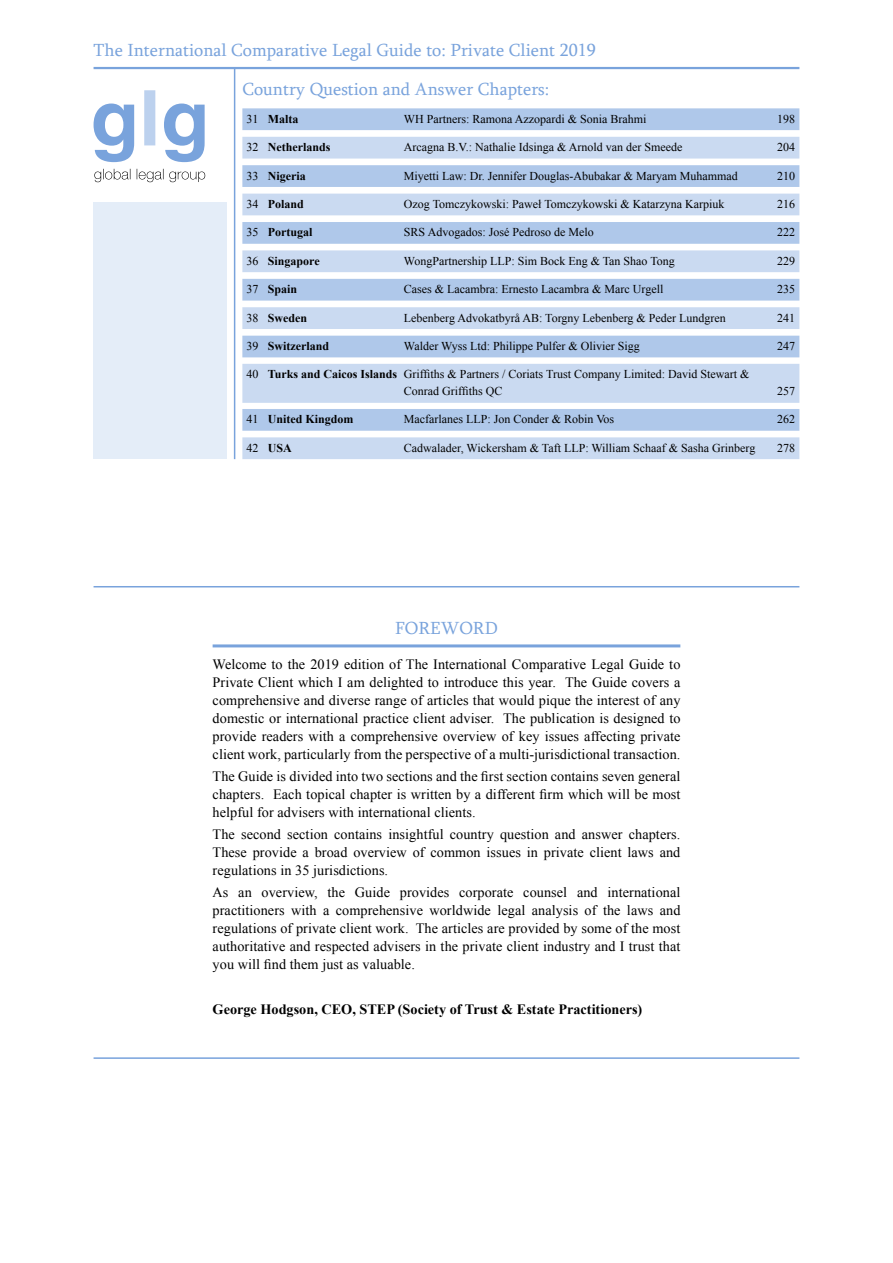
<style>
.page{position:relative;width:893px;height:1263px;background:#fff}
.page>*{position:absolute;margin:0;border:0;box-sizing:border-box;transform-origin:0 0}
.t1{font:18px "Sylfaen";color:#79a3dc}
.t2{font:14.25px/18px "Times New Roman";letter-spacing:.005em;color:#000;text-align:justify}
.t3{font:700 14.25px "Times New Roman";color:#000}
.t4{font:12px/16.5px "Times New Roman";color:#000}
.t5{font:700 12px "Times New Roman";color:#000}
.s1{font-weight:400}
.s2{font-weight:700}
</style>
<div class="page">
<hr style="left:94px;top:1057px;width:705px;height:2px;background:#79a3dc">
<hr style="left:94px;top:586px;width:705px;height:1px;background:#79a3dc">
<hr style="left:213px;top:644px;width:467px;height:3px;background:#79a3dc">
<hr style="left:94px;top:67px;width:705px;height:2px;background:#79a3dc">
<hr style="left:234px;top:68px;width:1px;height:391px;background:#79a3dc">
<div style="left:94px;top:202px;width:133px;height:257px;background:#e4edf8"></div>
<div style="left:242px;top:108px;width:557px;height:22px;background:#afc8ea"></div>
<div style="left:242px;top:137px;width:557px;height:22px;background:#cadaf1"></div>
<div style="left:242px;top:165px;width:557px;height:22px;background:#afc8ea"></div>
<div style="left:242px;top:194px;width:557px;height:21px;background:#cadaf1"></div>
<div style="left:242px;top:222px;width:557px;height:22px;background:#afc8ea"></div>
<div style="left:242px;top:250px;width:557px;height:22px;background:#cadaf1"></div>
<div style="left:242px;top:279px;width:557px;height:22px;background:#afc8ea"></div>
<div style="left:242px;top:307px;width:557px;height:22px;background:#cadaf1"></div>
<div style="left:242px;top:336px;width:557px;height:21px;background:#afc8ea"></div>
<div style="left:242px;top:364px;width:557px;height:39px;background:#cadaf1"></div>
<div style="left:242px;top:409px;width:557px;height:22px;background:#afc8ea"></div>
<div style="left:242px;top:437px;width:557px;height:22px;background:#cadaf1"></div>
<svg style="left:94px;top:169px;width:111px;height:13px"></svg>
<svg style="left:164px;top:104px;width:41px;height:58px"></svg>
<svg style="left:144px;top:90px;width:11px;height:55px"></svg>
<svg style="left:94px;top:104px;width:40px;height:58px"></svg>
<p class="t1" style="left:94px;top:38px;width:504px">The International Comparative Legal Guide to: Private Client 2019</p>
<p class="t1" style="left:242px;top:77px;width:308px">Country Question and Answer Chapters:</p>
<p class="t5" style="left:247px;top:110px;width:53px"><span class="s1">31</span> Malta</p>
<p class="t4" style="left:404px;top:110px;width:244px">WH Partners: Ramona Azzopardi &amp; Sonia Brahmi</p>
<p class="t4" style="left:777px;top:110px;width:19px">198</p>
<p class="t5" style="left:247px;top:138px;width:85px"><span class="s1">32</span> Netherlands</p>
<p class="t4" style="left:404px;top:138px;width:280px">Arcagna B.V.: Nathalie Idsinga &amp; Arnold van der Smeede</p>
<p class="t4" style="left:777px;top:138px;width:19px">204</p>
<p class="t5" style="left:247px;top:167px;width:61px"><span class="s1">33</span> Nigeria</p>
<p class="t4" style="left:404px;top:167px;width:335px">Miyetti Law: Dr. Jennifer Douglas-Abubakar &amp; Maryam Muhammad</p>
<p class="t4" style="left:777px;top:167px;width:19px">210</p>
<p class="t5" style="left:247px;top:195px;width:59px"><span class="s1">34</span> Poland</p>
<p class="t4" style="left:404px;top:195px;width:322px">Ozog Tomczykowski: Paweł Tomczykowski &amp; Katarzyna Karpiuk</p>
<p class="t4" style="left:777px;top:195px;width:19px">216</p>
<p class="t5" style="left:247px;top:224px;width:67px"><span class="s1">35</span> Portugal</p>
<p class="t4" style="left:404px;top:224px;width:191px">SRS Advogados: José Pedroso de Melo</p>
<p class="t4" style="left:777px;top:224px;width:19px">222</p>
<p class="t5" style="left:247px;top:252px;width:75px"><span class="s1">36</span> Singapore</p>
<p class="t4" style="left:404px;top:252px;width:272px">WongPartnership LLP: Sim Bock Eng &amp; Tan Shao Tong</p>
<p class="t4" style="left:777px;top:252px;width:19px">229</p>
<p class="t5" style="left:247px;top:280px;width:52px"><span class="s1">37</span> Spain</p>
<p class="t4" style="left:404px;top:280px;width:261px">Cases &amp; Lacambra: Ernesto Lacambra &amp; Marc Urgell</p>
<p class="t4" style="left:777px;top:280px;width:19px">235</p>
<p class="t5" style="left:247px;top:309px;width:62px"><span class="s1">38</span> Sweden</p>
<p class="t4" style="left:404px;top:309px;width:323px">Lebenberg Advokatbyrå AB: Torgny Lebenberg &amp; Peder Lundgren</p>
<p class="t4" style="left:777px;top:309px;width:19px">241</p>
<p class="t5" style="left:247px;top:337px;width:84px"><span class="s1">39</span> Switzerland</p>
<p class="t4" style="left:404px;top:337px;width:237px">Walder Wyss Ltd: Philippe Pulfer &amp; Olivier Sigg</p>
<p class="t4" style="left:777px;top:337px;width:19px">247</p>
<p class="t4" style="left:404px;top:366px;width:347px;text-indent:-157px">40 <span class="s2">Turks and Caicos Islands</span> Griffiths &amp; Partners / Coriats Trust Company Limited: David Stewart &amp;<br>Conrad Griffiths QC</p>
<p class="t4" style="left:777px;top:382px;width:19px">257</p>
<p class="t5" style="left:247px;top:411px;width:108px"><span class="s1">41</span> United Kingdom</p>
<p class="t4" style="left:404px;top:411px;width:212px">Macfarlanes LLP: Jon Conder &amp; Robin Vos</p>
<p class="t4" style="left:777px;top:411px;width:19px">262</p>
<p class="t5" style="left:247px;top:439px;width:47px"><span class="s1">42</span> USA</p>
<p class="t4" style="left:404px;top:439px;width:353px">Cadwalader, Wickersham &amp; Taft LLP: William Schaaf &amp; Sasha Grinberg</p>
<p class="t4" style="left:777px;top:439px;width:19px">278</p>
<p class="t1" style="left:395px;top:615px;width:104px">FOREWORD</p>
<p class="t2" style="left:213px;top:654px;width:469px">Welcome to the 2019 edition of The International Comparative Legal Guide to Private Client which I am delighted to introduce this year. The Guide covers a comprehensive and diverse range of articles that would pique the interest of any domestic or international practice client adviser. The publication is designed to provide readers with a comprehensive overview of key issues affecting private client work, particularly from the perspective of a multi-jurisdictional transaction.</p>
<p class="t2" style="left:213px;top:767px;width:469px">The Guide is divided into two sections and the first section contains seven general chapters. Each topical chapter is written by a different firm which will be most helpful for advisers with international clients.</p>
<p class="t2" style="left:213px;top:825px;width:469px">The second section contains insightful country question and answer chapters.<br>These provide a broad overview of common issues in private client laws and regulations in 35 jurisdictions.</p>
<p class="t2" style="left:213px;top:883px;width:469px">As an overview, the Guide provides corporate counsel and international practitioners with a comprehensive worldwide legal analysis of the laws and regulations of private client work. The articles are provided by some of the most authoritative and respected advisers in the private client industry and I trust that you will find them just as valuable.</p>
<p class="t3" style="left:213px;top:999px;width:431px">George Hodgson, CEO, STEP (Society of Trust &amp; Estate Practitioners)</p>
</div>
